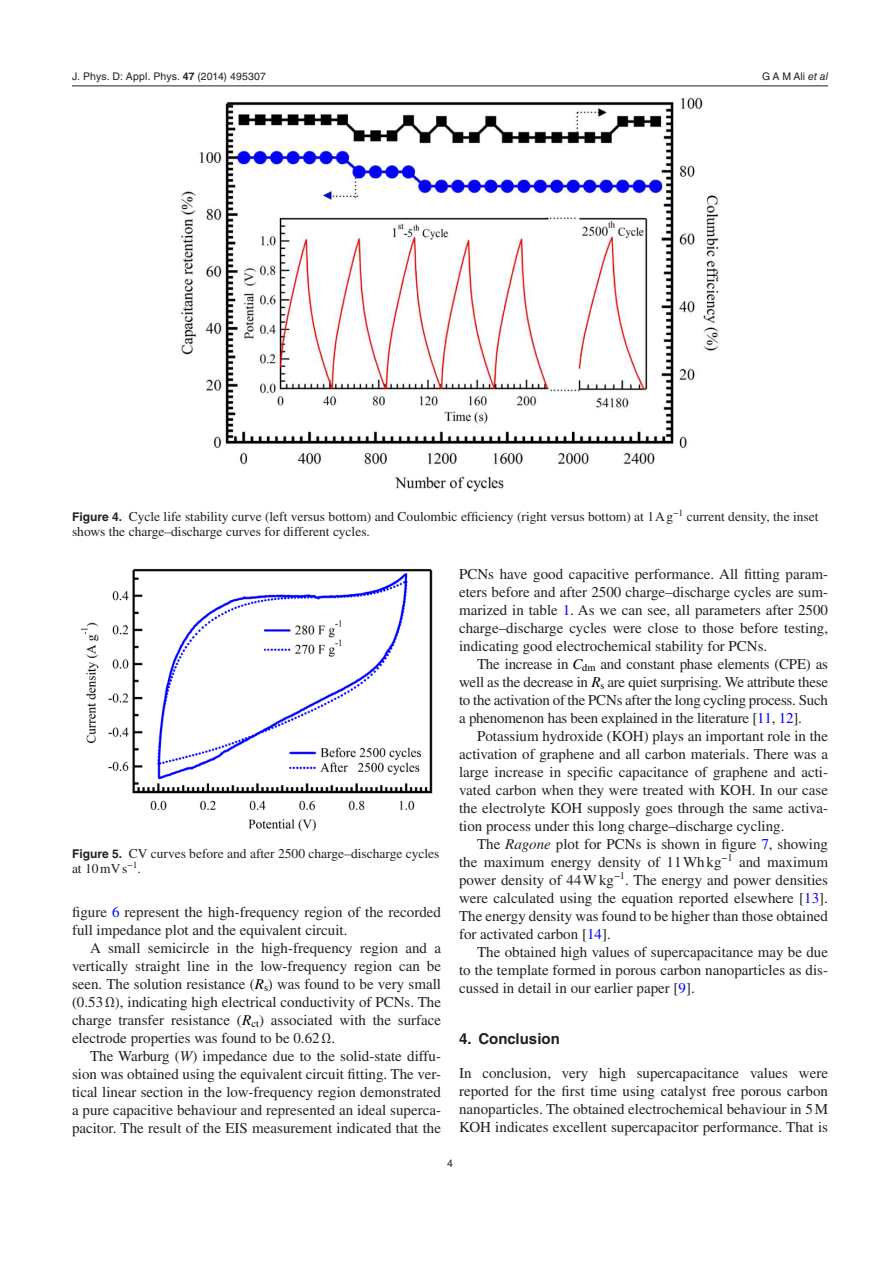
<style>
.page{position:relative;width:893px;height:1263px;background:#fff}
.page>*{position:absolute;margin:0;border:0;box-sizing:border-box;transform-origin:0 0}
.t1{font:15px/18px "Times LT Std";color:#231f20;text-align:justify}
.t2{font:700 15px "Helvetica LT Std";color:#231f20}
.t3{font:13.5px/15px "Times LT Std";color:#231f20}
.t4{font:10.5px "Helvetica LT Std";letter-spacing:.01em;color:#231f20}
.s1{font-family:"Helvetica";font-weight:700}
.s2{font-family:"Helvetica"}
.s3{font-style:italic}
.s4{font-family:"Helvetica LT Std";font-weight:700;font-size:12px}
.s5{color:#00f}
.s6{font-style:italic;color:#000}
</style>
<div class="page">
<hr style="left:72px;top:86px;width:756px;height:1px;background:#231f20">
<img style="left:81px;top:569px;width:352px;height:262px">
<img style="left:181px;top:97px;width:538px;height:395px">
<p class="t4" style="left:72px;top:70px;width:195px">J. Phys. D: Appl. Phys. <span class="s1">47</span> (<span class="s2">2014</span>) 495307</p>
<p class="t4" style="left:762px;top:70px;width:68px">G A M Ali <span class="s3">et al</span></p>
<p class="t3" style="left:72px;top:508px;width:748px"><span class="s4">Figure 4.</span> Cycle life stability curve (left versus bottom) and Coulombic efficiency (right versus bottom) at 1Ag<sup>−1</sup> current density, the inset shows the charge–discharge curves for different cycles.</p>
<p class="t3" style="left:72px;top:846px;width:369px"><span class="s4">Figure 5.</span> CV curves before and after 2500 charge–discharge cycles at 10mVs<sup>−1</sup>.</p>
<p class="t1" style="left:72px;top:902px;width:371px">figure <span class="s5">6</span> represent the high-frequency region of the recorded full impedance plot and the equivalent circuit.</p>
<p class="t1" style="left:72px;top:938px;width:371px;text-indent:18px">A small semicircle in the high-frequency region and a vertically straight line in the low-frequency region can be seen. The solution resistance (<span class="s6">R</span><sub>s</sub>) was found to be very small (0.53Ω), indicating high electrical conductivity of PCNs. The charge transfer resistance (<span class="s6">R</span><sub>ct</sub>) associated with the surface electrode properties was found to be 0.62Ω.</p>
<p class="t1" style="left:72px;top:1046px;width:371px;text-indent:18px">The Warburg (<span class="s3">W</span>) impedance due to the solid-state diffu&shy;sion was obtained using the equivalent circuit fitting. The ver&shy;tical linear section in the low-frequency region demonstrated a pure capacitive behaviour and represented an ideal superca&shy;pacitor. The result of the EIS measurement indicated that the</p>
<p class="t1" style="left:459px;top:565px;width:371px">PCNs have good capacitive performance. All fitting param&shy;eters before and after 2500 charge–discharge cycles are sum&shy;marized in table <span class="s5">1</span>. As we can see, all parameters after 2500 charge–discharge cycles were close to those before testing, indicating good electrochemical stability for PCNs.</p>
<p class="t1" style="left:459px;top:655px;width:371px;text-indent:18px">The increase in <span class="s6">C</span><sub>dm</sub> and constant phase elements (CPE) as well as the decrease in <span class="s6">R</span><sub>s</sub> are quiet surprising. We attribute these to the activation of the PCNs after the long cycling process. Such a phenomenon has been explained in the literature [<span class="s5">11</span>, <span class="s5">12</span>].</p>
<p class="t1" style="left:459px;top:727px;width:371px;text-indent:18px">Potassium hydroxide (KOH) plays an important role in the activation of graphene and all carbon materials. There was a large increase in specific capacitance of graphene and acti&shy;vated carbon when they were treated with KOH. In our case the electrolyte KOH supposly goes through the same activa&shy;tion process under this long charge–discharge cycling.</p>
<p class="t1" style="left:459px;top:835px;width:371px;text-indent:18px">The <span class="s3">Ragone</span> plot for PCNs is shown in figure <span class="s5">7</span>, showing the maximum energy density of 11Wh kg<sup>−1</sup> and maximum power density of 44Wkg<sup>−1</sup>. The energy and power densities were calculated using the equation reported elsewhere [<span class="s5">13</span>].<br>The energy density was found to be higher than those obtained for activated carbon [<span class="s5">14</span>].</p>
<p class="t1" style="left:459px;top:943px;width:371px;text-indent:18px">The obtained high values of supercapacitance may be due to the template formed in porous carbon nanoparticles as dis&shy;cussed in detail in our earlier paper [<span class="s5">9</span>].</p>
<p class="t2" style="left:459px;top:1029px;width:102px">4. Conclusion</p>
<p class="t1" style="left:459px;top:1064px;width:371px">In conclusion, very high supercapacitance values were reported for the first time using catalyst free porous carbon nanoparticles. The obtained electrochemical behaviour in 5M KOH indicates excellent supercapacitor performance. That is</p>
<p class="t4" style="left:447px;top:1157px;width:7px">4</p>
</div>
